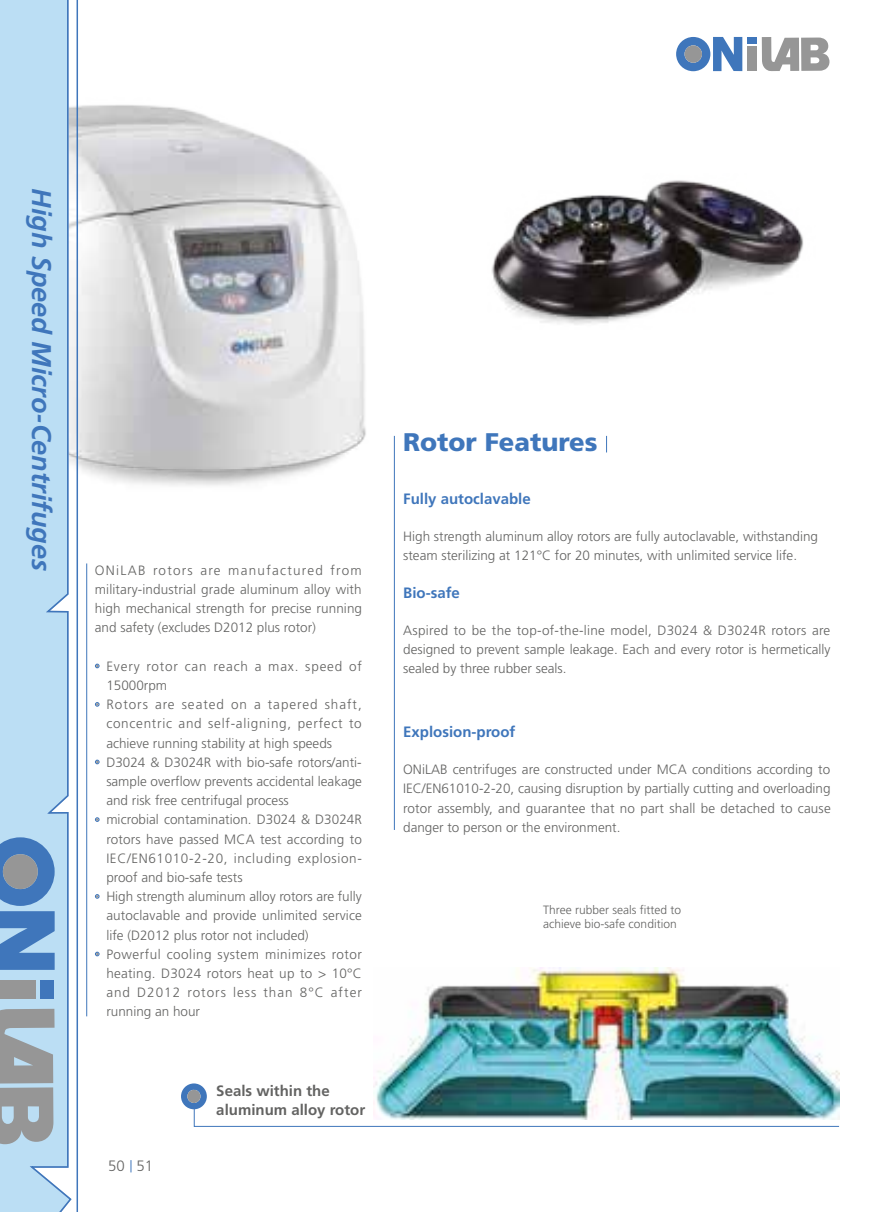
<style>
.page{position:relative;width:893px;height:1212px;background:#fff}
.page>*{position:absolute;margin:0;border:0;box-sizing:border-box;transform-origin:0 0}
.t1{font:italic 700 27px "Frutiger LT Std";color:#3f76bb}
.t2{font:900 25.5px "Frutiger LT Std";color:#3f76bb}
.t3{font:700 15px "Frutiger LT Std";color:#3f76bb}
.t4{font:700 15px/19.2px "Frutiger LT Std";color:#636362}
.t5{font:300 15px "Frutiger LT Std";color:#636362}
.t6{font:300 13.5px/19.2px "Frutiger LT Std";color:#636362;text-align:justify}
.t7{font:300 12px/14.4px "Frutiger LT Std";color:#636362}
</style>
<div class="page">
<img style="left:73px;top:37px;width:322px;height:492px">
<svg style="left:95px;top:664px;width:5px;height:4px"></svg>
<svg style="left:95px;top:702px;width:5px;height:5px"></svg>
<svg style="left:95px;top:760px;width:5px;height:4px"></svg>
<svg style="left:95px;top:817px;width:5px;height:5px"></svg>
<svg style="left:95px;top:894px;width:5px;height:5px"></svg>
<svg style="left:95px;top:952px;width:5px;height:4px"></svg>
<img style="left:373px;top:968px;width:466px;height:115px">
<hr style="left:86px;top:563px;width:1px;height:453px;background:#3f76bb">
<hr style="left:394px;top:436px;width:1px;height:394px;background:#3f76bb">
<svg style="left:606px;top:436px;width:1px;height:16px"></svg>
<svg style="left:181px;top:1083px;width:659px;height:44px"></svg>
<div style="left:187px;top:1090px;width:13px;height:13px;background:#969696;border-radius:50%"></div>
<img style="left:491px;top:180px;width:313px;height:145px">
<hr style="left:77px;top:0;width:1px;height:1212px;background:#3f76bb">
<svg style="left:131px;top:1160px;width:1px;height:12px"></svg>
<svg style="left:676px;top:37px;width:66px;height:34px"></svg>
<div style="left:747px;top:46px;width:10px;height:25px;background:#969696"></div>
<div style="left:747px;top:37px;width:10px;height:7px;background:#3f76bb"></div>
<svg style="left:762px;top:37px;width:67px;height:34px"></svg>
<svg style="left:0;top:0;width:73px;height:1212px;background:#b2d1e8"></svg>
<h1 class="t1" style="left:57px;top:188px;width:384px;rotate:90deg">High Speed Micro-Centrifuges</h1>
<p class="t6" style="left:95px;top:561px;width:269px">ONiLAB rotors are manufactured from military-industrial grade aluminum alloy with high mechanical strength for precise running and safety (excludes D2012 plus rotor)</p>
<p class="t6" style="left:106px;top:657px;width:257px;text-align:left">Every rotor can reach a max. speed of 15000rpm<br>Rotors are seated on a tapered shaft, concentric and self-aligning, perfect to achieve running stability at high speeds D3024 &amp; D3024R with bio-safe rotors/anti&shy;sample overflow prevents accidental leakage and risk free centrifugal process<br>microbial contamination. D3024 &amp; D3024R rotors have passed MCA test according to IEC/EN61010-2-20, including explosion&shy;proof and bio-safe tests<br>High strength aluminum alloy rotors are fully autoclavable and provide unlimited service life (D2012 plus rotor not included)<br>Powerful cooling system minimizes rotor heating. D3024 rotors heat up to &gt; 10°C and D2012 rotors less than 8°C after running an hour</p>
<p class="t5" style="left:108px;top:1157px;width:47px">50 51</p>
<p class="t4" style="left:216px;top:1081px;width:150px">Seals within the aluminum alloy rotor</p>
<h2 class="t2" style="left:403px;top:427px;width:196px">Rotor Features</h2>
<p class="t3" style="left:403px;top:490px;width:129px">Fully autoclavable</p>
<p class="t6" style="left:403px;top:527px;width:416px">High strength aluminum alloy rotors are fully autoclavable, withstanding steam sterilizing at 121°C for 20 minutes, with unlimited service life.</p>
<p class="t3" style="left:403px;top:584px;width:58px">Bio-safe</p>
<p class="t6" style="left:403px;top:621px;width:429px">Aspired to be the top-of-the-line model, D3024 &amp; D3024R rotors are designed to prevent sample leakage. Each and every rotor is hermetically sealed by three rubber seals.</p>
<p class="t3" style="left:403px;top:723px;width:114px">Explosion-proof</p>
<p class="t6" style="left:403px;top:760px;width:429px">ONiLAB centrifuges are constructed under MCA conditions according to IEC/EN61010-2-20, causing disruption by partially cutting and overloading rotor assembly, and guarantee that no part shall be detached to cause danger to person or the environment.</p>
<p class="t7" style="left:543px;top:902px;width:139px">Three rubber seals fitted to achieve bio-safe condition</p>
</div>
